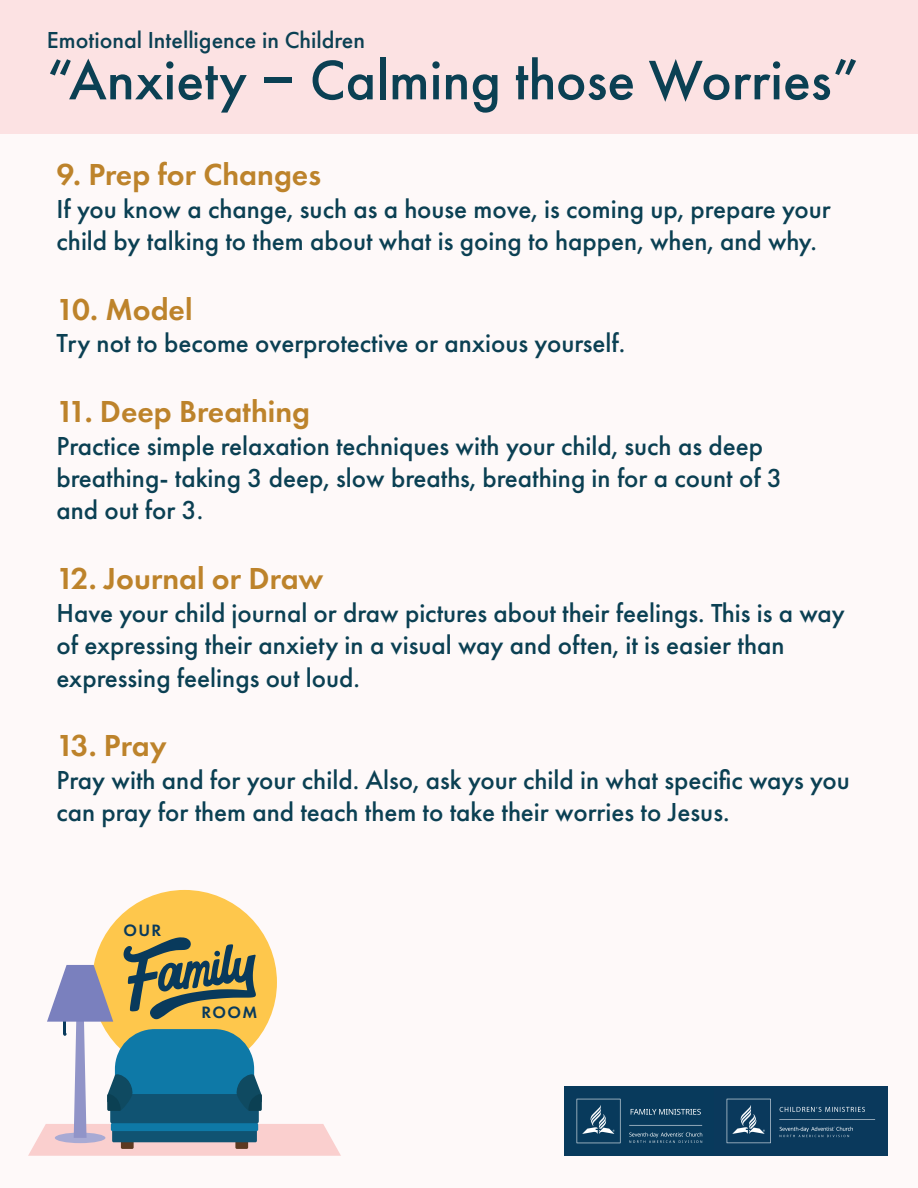
<style>
.page{position:relative;width:918px;height:1188px;background:#fff}
.page>*{position:absolute;margin:0;border:0;box-sizing:border-box;transform-origin:0 0}
.t1{font:500 57.75px "Futura PT";color:#0b4053}
.t2{font:600 31.5px "Futura PT";color:#bd832b}
.t3{font:500 27px/32.4px "Futura PT";color:#0b4053}
.t4{font:500 24px "Futura PT";color:#0b4053}
.t5{font:600 17.1px "Futura PT";letter-spacing:.08em;color:#093a5c}
</style>
<div class="page">
<div style="left:0;top:133px;width:918px;height:1055px;background:#fef9f9"></div>
<div style="left:92px;top:890px;width:185px;height:185px;background:#fec74c;border-radius:50%"></div>
<svg style="left:28px;top:937px;width:313px;height:219px"></svg>
<div style="left:111px;top:1123px;width:147px;height:8px;background:#0e79a7;border-radius:2px"></div>
<img style="left:564px;top:1087px;width:323px;height:69px">
<div style="left:0;top:0;width:918px;height:133px;background:#fce2e3"></div>
<p class="t4" style="left:47px;top:25px;width:320px">Emotional Intelligence in Children</p>
<h1 class="t1" style="left:47px;top:45px;width:814px">“Anxiety Calming those Worries”</h1>
<p class="t2" style="left:57px;top:155px;width:266px">9. Prep for Changes</p>
<p class="t3" style="left:57px;top:192px;width:776px">If you know a change, such as a house move, is coming up, prepare your child by talking to them about what is going to happen, when, and why.</p>
<p class="t2" style="left:57px;top:290px;width:138px">10. Model</p>
<p class="t3" style="left:57px;top:327px;width:570px">Try not to become overprotective or anxious yourself.</p>
<p class="t2" style="left:57px;top:392px;width:255px">11. Deep Breathing</p>
<p class="t3" style="left:57px;top:429px;width:727px">Practice simple relaxation techniques with your child, such as deep breathing- taking 3 deep, slow breaths, breathing in for a count of 3 and out for 3.</p>
<p class="t2" style="left:57px;top:559px;width:269px">12. Journal or Draw</p>
<p class="t3" style="left:57px;top:597px;width:790px">Have your child journal or draw pictures about their feelings. This is a way of expressing their anxiety in a visual way and often, it is easier than expressing feelings out loud.</p>
<p class="t2" style="left:57px;top:726px;width:112px">13. Pray</p>
<p class="t3" style="left:57px;top:764px;width:795px">Pray with and for your child. Also, ask your child in what specific ways you can pray for them and teach them to take their worries to Jesus.</p>
<p class="t5" style="left:124px;top:920px;width:39px">OUR</p>
<p class="t5" style="left:201px;top:1002px;width:57px">ROOM</p>
</div>
